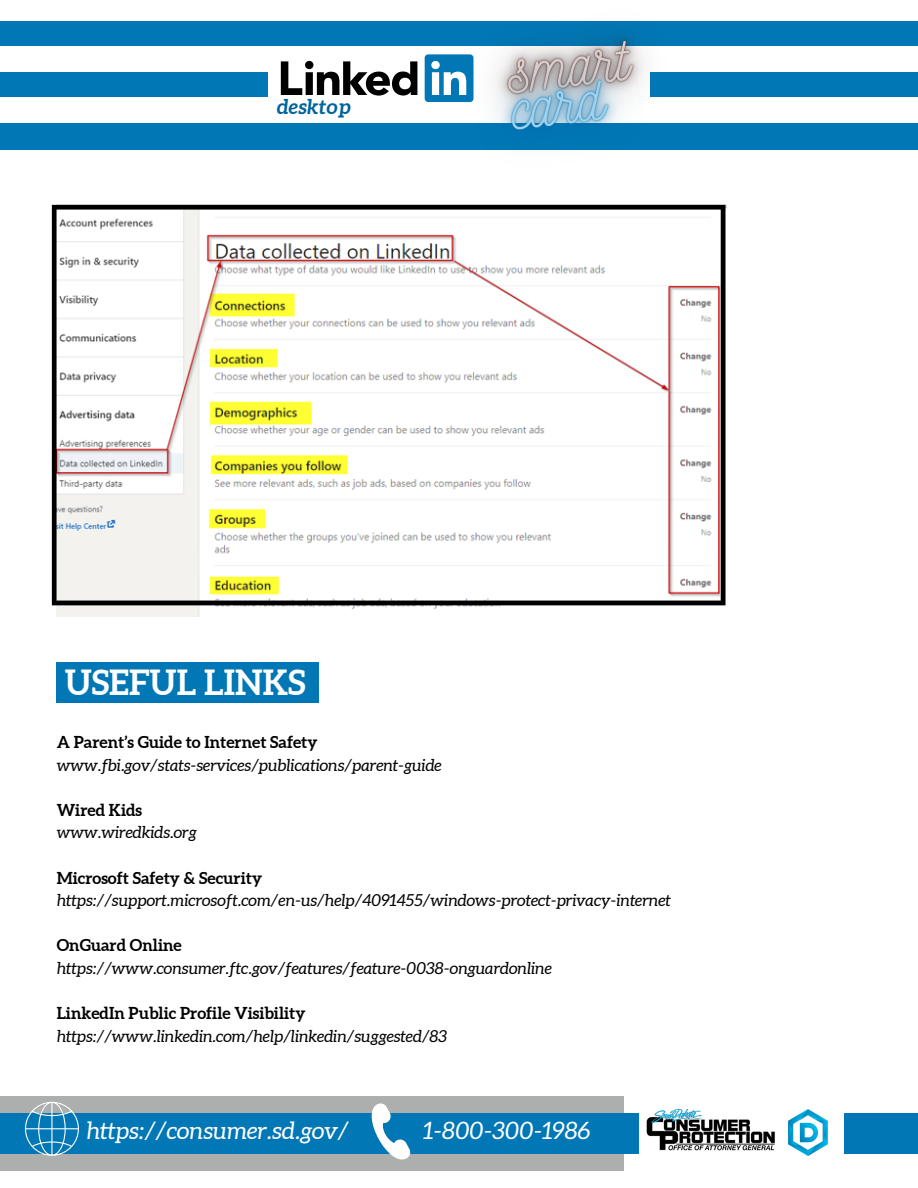
<style>
.page{position:relative;width:918px;height:1188px;background:#fff}
.page>*{position:absolute;margin:0;border:0;box-sizing:border-box;transform-origin:0 0}
.t1{font:700 34.65px "Aleo";color:#fff}
.t2{font:italic 23.85px "Aleo";color:#fff}
.t3{font:italic 700 20.55px "Aleo";color:#01649b}
.t4{font:italic 16.5px "Aleo";color:#000}
.t5{font:700 16.5px "Aleo";color:#000}
</style>
<div class="page">
<img style="left:57px;top:605px;width:669px;height:12px">
<div style="left:57px;top:662px;width:262px;height:40px;background:#0177b5"></div>
<svg style="left:52px;top:205px;width:674px;height:400px"></svg>
<div style="left:0;top:1096px;width:623px;height:74px;background:#adafaf"></div>
<div style="left:0;top:1113px;width:918px;height:40px;background:#0177b5"></div>
<img style="left:640px;top:1108px;width:145px;height:45px">
<div style="left:785px;top:1108px;width:58px;height:58px;background:#fff"></div>
<img style="left:788px;top:1110px;width:40px;height:46px">
<svg style="left:25px;top:1102px;width:54px;height:54px"></svg>
<svg style="left:347px;top:1103px;width:75px;height:68px"></svg>
<div style="left:0;top:123px;width:918px;height:27px;background:#0177b5"></div>
<div style="left:0;top:22px;width:918px;height:24px;background:#0177b5"></div>
<img style="left:426px;top:21px;width:266px;height:202px">
<div style="left:650px;top:72px;width:268px;height:24px;background:#0177b5"></div>
<div style="left:0;top:72px;width:268px;height:24px;background:#0177b5"></div>
<svg style="left:281px;top:61px;width:136px;height:35px"></svg>
<div style="left:425px;top:54px;width:48px;height:48px;background:#0177b5;border-radius:4px"></div>
<svg style="left:431px;top:61px;width:35px;height:34px"></svg>
<p class="t3" style="left:277px;top:94px;width:76px">desktop</p>
<p class="t1" style="left:65px;top:662px;width:243px">USEFUL LINKS</p>
<p class="t5" style="left:57px;top:732px;width:262px">A Parent’s Guide to Internet Safety</p>
<p class="t4" style="left:57px;top:755px;width:387px">www.fbi.gov/stats-services/publications/parent-guide</p>
<p class="t5" style="left:57px;top:800px;width:87px">Wired Kids</p>
<p class="t4" style="left:57px;top:823px;width:142px">www.wiredkids.org</p>
<p class="t5" style="left:57px;top:868px;width:207px">Microsoft Safety &amp; Security</p>
<p class="t4" style="left:57px;top:891px;width:616px">https://support.microsoft.com/en-us/help/4091455/windows-protect-privacy-internet</p>
<p class="t5" style="left:57px;top:936px;width:127px">OnGuard Online</p>
<p class="t4" style="left:57px;top:959px;width:497px">https://www.consumer.ftc.gov/features/feature-0038-onguardonline</p>
<p class="t5" style="left:57px;top:1004px;width:250px">LinkedIn Public Profile Visibility</p>
<p class="t4" style="left:57px;top:1027px;width:392px">https://www.linkedin.com/help/linkedin/suggested/83</p>
<p class="t2" style="left:86px;top:1117px;width:264px">https://consumer.sd.gov/</p>
<p class="t2" style="left:424px;top:1117px;width:168px">1-800-300-1986</p>
</div>
